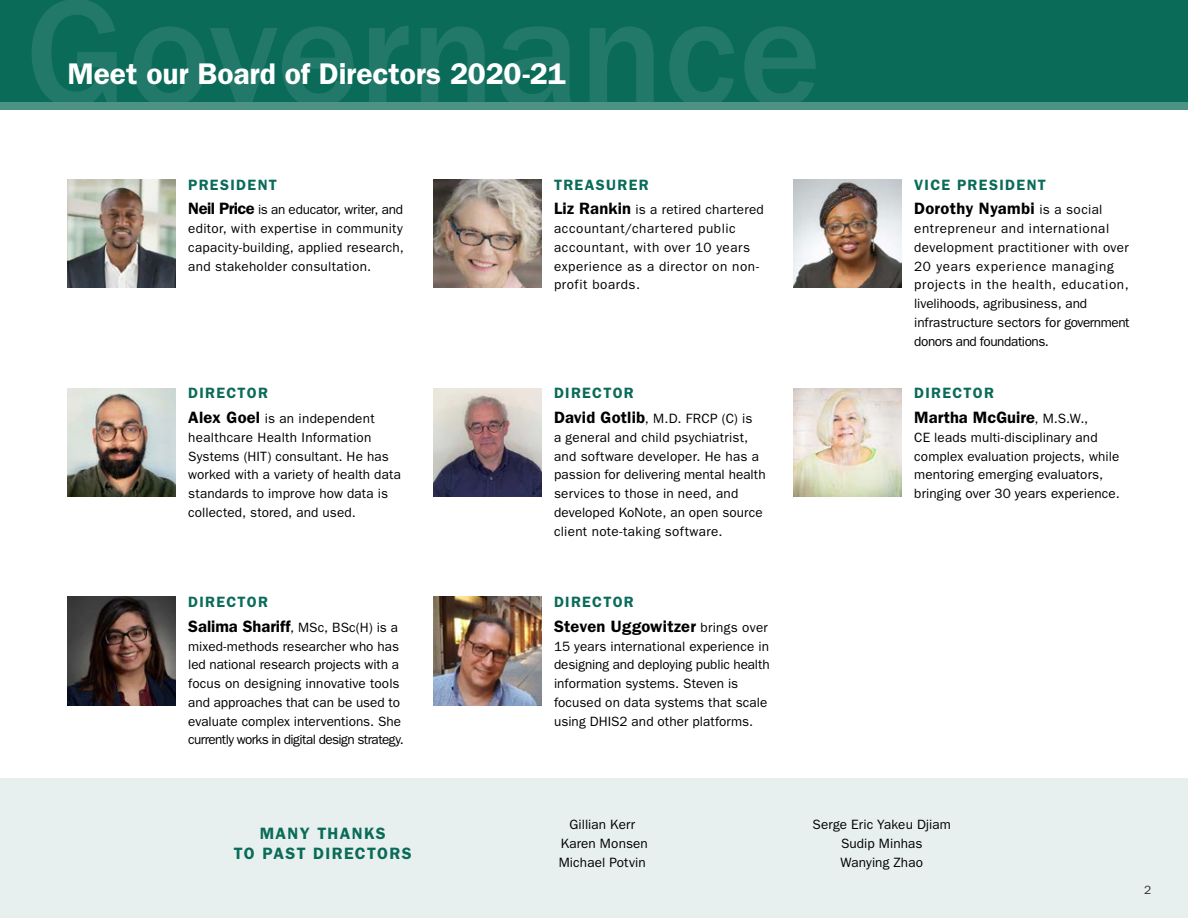
<style>
.page{position:relative;width:1188px;height:918px;background:#fff}
.page>*{position:absolute;margin:0;border:0;box-sizing:border-box;transform-origin:0 0}
.t1{font:500 157.35px "ITC Franklin Gothic Std";letter-spacing:-.005em;color:#fff}
.t2{font:600 30px "ITC Franklin Gothic Std";letter-spacing:-.005em;color:#fff}
.t3{font:600 16.5px "ITC Franklin Gothic Std";letter-spacing:.015em;color:#000}
.t4{font:600 16.5px/20.2px "ITC Franklin Gothic Std";letter-spacing:.085em;color:#0a6b59;text-align:center}
.t5{font:600 15px "ITC Franklin Gothic Std";letter-spacing:.085em;color:#0a6b59}
.t6{font:13.5px/18.8px "ITC Franklin Gothic Std";letter-spacing:.01em;color:#000}
.t7{font:13.5px/18.8px "ITC Franklin Gothic Std";letter-spacing:.03em;color:#000}
.t8{font:13.5px/18.8px "ITC Franklin Gothic Std";letter-spacing:.04em;color:#000}
.t9{font:12px "ITC Franklin Gothic Std";color:#000}
.s1{font-weight:600;font-size:16.5px}
.s2{font-weight:400;font-size:13.5px}
</style>
<div class="page">
<div style="left:0;top:778px;width:1188px;height:140px;background:#e7f0ee"></div>
<img style="left:68px;top:179px;width:108px;height:109px">
<img style="left:433px;top:179px;width:109px;height:109px">
<img style="left:794px;top:179px;width:108px;height:109px">
<img style="left:433px;top:388px;width:109px;height:108px">
<img style="left:794px;top:388px;width:108px;height:108px">
<img style="left:68px;top:388px;width:108px;height:108px">
<img style="left:68px;top:597px;width:108px;height:108px">
<img style="left:433px;top:597px;width:109px;height:108px">
<div style="left:0;top:0;width:1188px;height:103px;background:#0a6b59"></div>
<div style="left:0;top:102px;width:1188px;height:7px;background:#4c9386"></div>
<h1 class="t1" style="left:26px;top:-35px;width:797px">Governance</h1>
<h2 class="t2" style="left:68px;top:56px;width:500px">Meet our Board of Directors 2020-21</h2>
<p class="t5" style="left:188px;top:175px;width:90px">PRESIDENT</p>
<p class="t6" style="left:188px;top:200px;width:217px;text-align:justify"><span class="s1">Neil Price</span> is an educator, writer, and editor, with expertise in community capacity-building, applied research, and stakeholder consultation.</p>
<p class="t5" style="left:188px;top:384px;width:81px">DIRECTOR</p>
<p class="t6" style="left:188px;top:409px;width:214px"><span class="s1">Alex Goel</span> is an independent healthcare Health Information<br>Systems (HIT) consultant. He has worked with a variety of health data standards to improve how data is collected, stored, and used.</p>
<p class="t5" style="left:188px;top:593px;width:81px">DIRECTOR</p>
<p class="t6" style="left:188px;top:618px;width:217px"><span class="s1">Salima Shariff</span>, MSc, BSc(H) is a mixed-methods researcher who has led national research projects with a focus on designing innovative tools and approaches that can be used to evaluate complex interventions. She currently works in digital design strategy.</p>
<p class="t5" style="left:554px;top:175px;width:96px">TREASURER</p>
<p class="t8" style="left:554px;top:200px;width:211px"><span class="s1">Liz Rankin</span> is a retired chartered accountant/chartered public accountant, with over 10 years experience as a director on non&shy;profit boards.</p>
<p class="t5" style="left:554px;top:384px;width:81px">DIRECTOR</p>
<p class="t6" style="left:554px;top:409px;width:213px"><span class="s1">David Gotlib</span>, M.D. FRCP (C) is<br>a general and child psychiatrist, and software developer. He has a passion for delivering mental health services to those in need, and developed KoNote, an open source client note-taking software.</p>
<p class="t5" style="left:554px;top:593px;width:81px">DIRECTOR</p>
<p class="t3" style="left:554px;top:616px;width:215px">Steven Uggowitzer <span class="s2">brings over</span></p>
<p class="t6" style="left:554px;top:637px;width:217px">15 years international experience in designing and deploying public health information systems. Steven is focused on data systems that scale using DHIS2 and other platforms.</p>
<p class="t5" style="left:914px;top:175px;width:133px">VICE PRESIDENT</p>
<p class="t3" style="left:914px;top:199px;width:190px">Dorothy Nyambi <span class="s2">is a social</span></p>
<p class="t7" style="left:914px;top:219px;width:217px">entrepreneur and international development practitioner with over 20 years experience managing projects in the health, education, livelihoods, agribusiness, and infrastructure sectors for government donors and foundations.</p>
<p class="t5" style="left:914px;top:384px;width:81px">DIRECTOR</p>
<p class="t3" style="left:914px;top:408px;width:176px">Martha McGuire<span class="s2">, M.S.W.,</span></p>
<p class="t6" style="left:914px;top:428px;width:207px">CE leads multi-disciplinary and complex evaluation projects, while mentoring emerging evaluators, bringing over 30 years experience.</p>
<p class="t4" style="left:234px;top:823px;width:179px">MANY THANKS<br>TO PAST DIRECTORS</p>
<p class="t6" style="left:559px;top:815px;width:91px;text-align:center">Gillian Kerr<br>Karen Monsen<br>Michael Potvin</p>
<p class="t6" style="left:813px;top:815px;width:140px;text-align:center">Serge Eric Yakeu Djiam<br>Sudip Minhas<br>Wanying Zhao</p>
<p class="t9" style="left:1144px;top:883px;width:9px">2</p>
</div>
